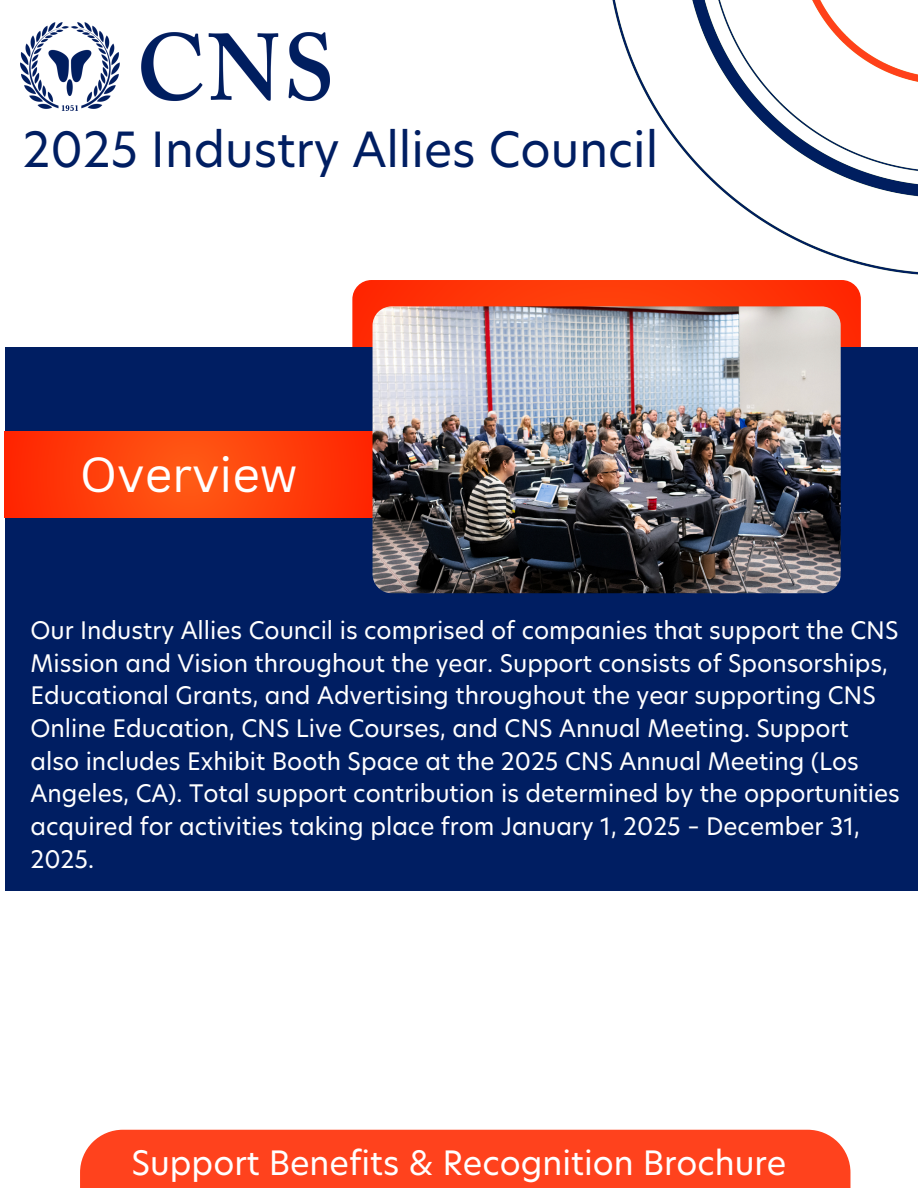
<style>
.page{position:relative;width:918px;height:1188px;background:#fff}
.page>*{position:absolute;margin:0;border:0;box-sizing:border-box;transform-origin:0 0}
.t1{font:48px "Canva Sans";color:#fff}
.t2{font:47.7px "New Hero";color:#001e62}
.t3{font:33px "New Hero";color:#fff}
.t4{font:23.7px/32.7px "New Hero";color:#fff}
</style>
<div class="page">
<img style="left:20px;top:23px;width:310px;height:87px">
<img style="left:612px;top:0;width:306px;height:275px">
<svg style="left:352px;top:280px;width:508px;height:335px;fill:#ff3507"></svg>
<div style="left:5px;top:347px;width:913px;height:544px;background:#001e62"></div>
<svg style="left:5px;top:431px;width:368px;height:87px"></svg>
<img style="left:373px;top:306px;width:468px;height:287px">
<div style="left:80px;top:1130px;width:770px;height:58px;background:#ff421d"></div>
<h1 class="t2" style="left:23px;top:129px;width:637px">2025 Industry Allies Council</h1>
<p class="t1" style="left:80px;top:441px;width:219px">Overview</p>
<h1 class="t4" style="left:31px;top:616px;width:871px">Our Industry Allies Council is comprised of companies that support the CNS Mission and Vision throughout the year. Support consists of Sponsorships, Educational Grants, and Advertising throughout the year supporting CNS Online Education, CNS Live Courses, and CNS Annual Meeting. Support also includes Exhibit Booth Space at the 2025 CNS Annual Meeting (Los Angeles, CA). Total support contribution is determined by the opportunities acquired for activities taking place from January 1, 2025 – December 31, 2025.</h1>
<p class="t3" style="left:131px;top:1148px;width:657px">Support Benefits &amp; Recognition Brochure</p>
</div>
